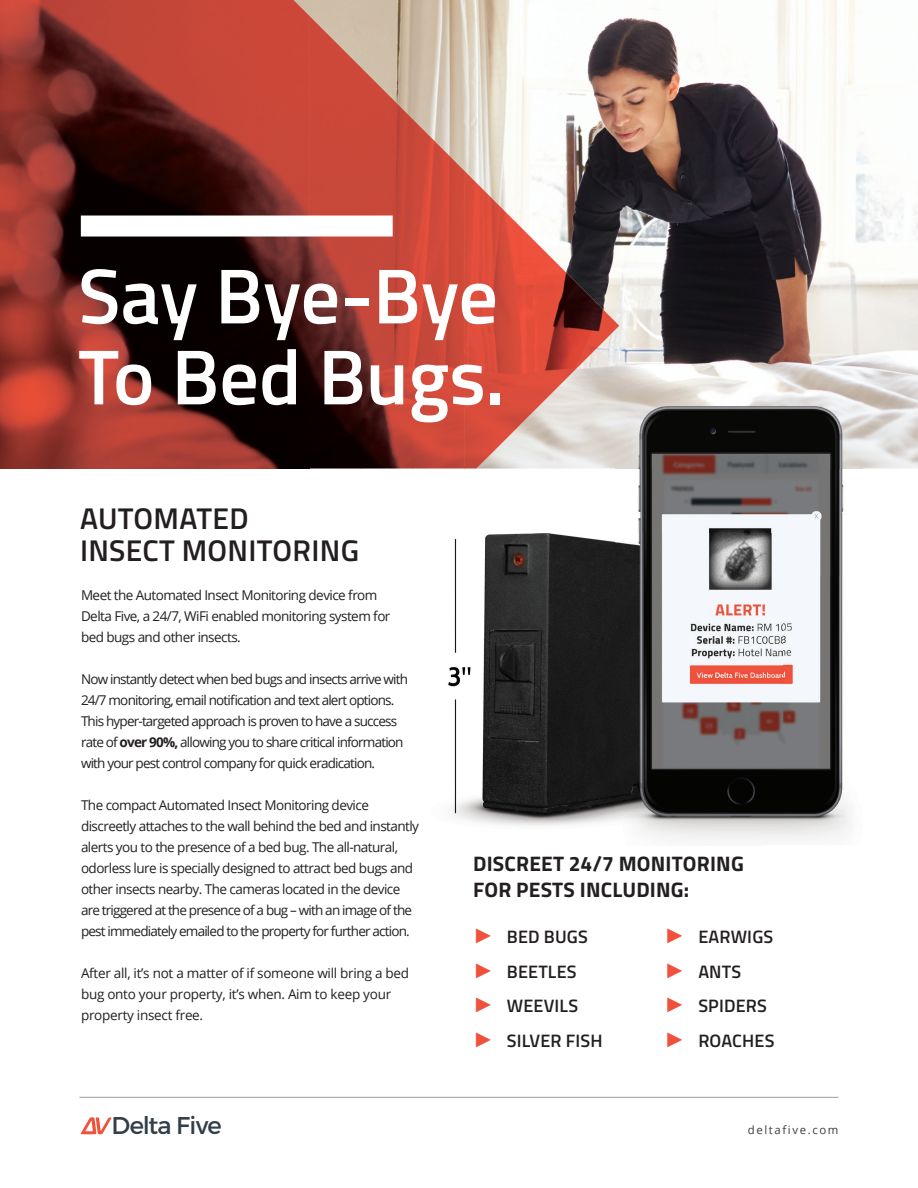
<style>
.page{position:relative;width:918px;height:1188px;background:#fff}
.page>*{position:absolute;margin:0;border:0;box-sizing:border-box;transform-origin:0 0}
.t1{font:600 78px/81px "Titillium";color:#fff}
.t2{font:600 30px/31.5px "Titillium";letter-spacing:.01em;color:#231f20}
.t3{font:24.3px "Montserrat";letter-spacing:-.03em;color:#323e48}
.t4{font:700 21px/25.2px "Titillium";letter-spacing:.01em;color:#231f20}
.t5{font:600 18px/34.5px "Titillium";letter-spacing:.01em;color:#231f20}
.t6{font:13.5px/21px "Open Sans";letter-spacing:-.04em;color:#231f20}
.t7{font:13.5px/21px "Open Sans";letter-spacing:-.06em;color:#231f20}
.t8{font:13.5px/21px "Open Sans";letter-spacing:-.02em;color:#231f20}
.t9{font:11.4px "Open Sans";letter-spacing:.14em;color:#3e3e3f}
.s1{font-weight:700}
.s2{font-family:"Arial";font-weight:400;font-size:21px;color:#f0513d}
</style>
<div class="page">
<svg style="left:81px;top:1117px;width:31px;height:17px"></svg>
<hr style="left:80px;top:1097px;width:758px;height:1px;background:#a8a9ad">
<img style="left:448px;top:534px;width:315px;height:295px">
<img style="left:310px;top:0;width:608px;height:469px">
<img style="left:0;top:0;width:310px;height:469px">
<img style="left:309px;top:16px;width:52px;height:453px">
<img style="left:361px;top:67px;width:52px;height:402px">
<img style="left:413px;top:119px;width:52px;height:350px">
<img style="left:464px;top:171px;width:52px;height:298px">
<img style="left:516px;top:222px;width:52px;height:207px">
<img style="left:568px;top:274px;width:51px;height:103px">
<div style="left:81px;top:216px;width:312px;height:21px;background:#fff"></div>
<img style="left:615px;top:385px;width:247px;height:191px">
<img style="left:763px;top:576px;width:87px;height:266px">
<h1 class="t1" style="left:78px;top:252px;width:428px">Say Bye-Bye<br>To Bed Bugs.</h1>
<h2 class="t2" style="left:80px;top:501px;width:281px">AUTOMATED<br>INSECT MONITORING</h2>
<p class="t6" style="left:81px;top:584px;width:311px">Meet the Automated Insect Monitoring device from<br>Delta Five, a 24/7, WiFi enabled monitoring system for bed bugs and other insects.</p>
<p class="t7" style="left:81px;top:668px;width:329px">Now instantly detect when bed bugs and insects arrive with 24/7 monitoring, email notification and text alert options.<br>This hyper-targeted approach is proven to have a success rate of <span class="s1">over 90%,</span> allowing you to share critical information with your pest control company for quick eradication.</p>
<p class="t6" style="left:81px;top:794px;width:340px">The compact Automated Insect Monitoring device discreetly attaches to the wall behind the bed and instantly alerts you to the presence of a bed bug. The all-natural, odorless lure is specially designed to attract bed bugs and other insects nearby. The cameras located in the device are triggered at the presence of a bug – with an image of the pest immediately emailed to the property for further action.</p>
<p class="t8" style="left:81px;top:962px;width:330px">After all, it’s not a matter of if someone will bring a bed bug onto your property, it’s when. Aim to keep your property insect free.</p>
<h3 class="t4" style="left:473px;top:850px;width:272px">DISCREET 24/7 MONITORING<br>FOR PESTS INCLUDING:</h3>
<h3 class="t5" style="left:473px;top:919px;width:131px"><span class="s2">►</span> BED BUGS <span class="s2">►</span> BEETLES<br><span class="s2">►</span> WEEVILS <span class="s2">►</span> SILVER FISH</h3>
<h3 class="t5" style="left:665px;top:919px;width:111px"><span class="s2">►</span> EARWIGS <span class="s2">►</span> ANTS<br><span class="s2">►</span> SPIDERS <span class="s2">►</span> ROACHES</h3>
<h3 class="t3" style="left:111px;top:1111px;width:112px">Delta Five</h3>
<p class="t9" style="left:748px;top:1122px;width:92px">deltafive.com</p>
</div>
